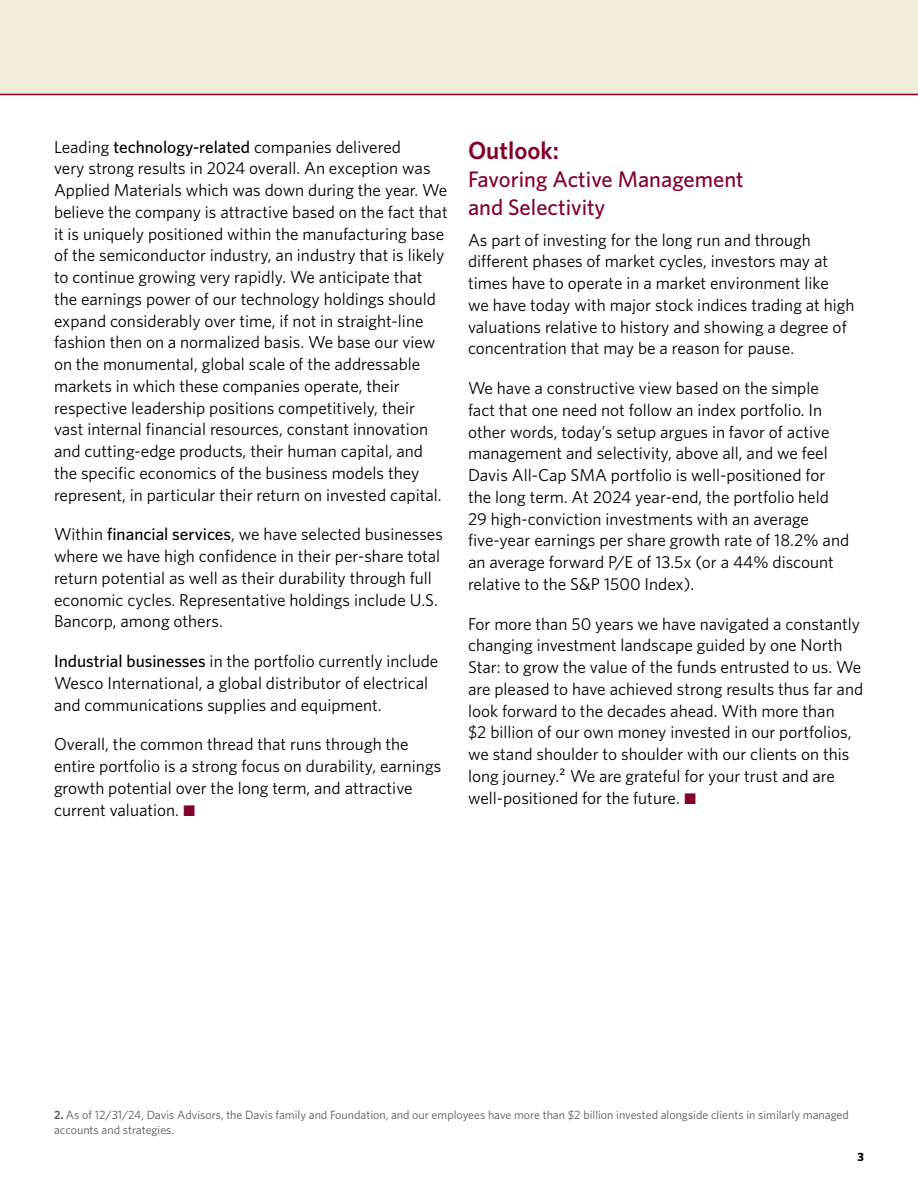
<style>
.page{position:relative;width:918px;height:1188px;background:#fff}
.page>*{position:absolute;margin:0;border:0;box-sizing:border-box;transform-origin:0 0}
.Body{font:600 24.75px "Whitney";color:#840029}
.Body-2{font:500 22.5px/28.2px "Whitney";color:#840029}
.Body-3{font:17.25px/21.8px "Whitney";color:#000}
.Footnote_first{font:12px/15px "Whitney";color:#58595b}
.t1{font:700 12px "Whitney";color:#000}
.s1{font-weight:500}
.s2{font-family:"Mercury Text G1";color:#840029}
.s3{font-weight:600}
</style>
<div class="page">
<div style="left:0;top:0;width:918px;height:94px;background:#f0eedb"></div>
<hr style="left:0;top:94px;width:918px;height:1px;background:#840029">
<p class="Body-3" style="left:54px;top:135px;width:395px">Leading <span class="s1">technology-related</span> companies delivered<br>very strong results in 2024 overall. An exception was Applied Materials which was down during the year. We believe the company is attractive based on the fact that it is uniquely positioned within the manufacturing base of the semiconductor industry, an industry that is likely to continue growing very rapidly. We anticipate that the earnings power of our technology holdings should expand considerably over time, if not in straight-line fashion then on a normalized basis. We base our view on the monumental, global scale of the addressable markets in which these companies operate, their respective leadership positions competitively, their vast internal financial resources, constant innovation and cutting-edge products, their human capital, and the specific economics of the business models they represent, in particular their return on invested capital.</p>
<p class="Body-3" style="left:54px;top:523px;width:391px">Within <span class="s1">financial services</span>, we have selected businesses where we have high confidence in their per-share total return potential as well as their durability through full economic cycles. Representative holdings include U.S.<br>Bancorp, among others.</p>
<p class="Body-3" style="left:54px;top:650px;width:386px"><span class="s1">Industrial businesses</span> in the portfolio currently include<br>Wesco International, a global distributor of electrical and communications supplies and equipment.</p>
<p class="Body-3" style="left:54px;top:733px;width:389px">Overall, the common thread that runs through the entire portfolio is a strong focus on durability, earnings growth potential over the long term, and attractive current valuation. <span class="s2">•</span></p>
<p class="Body" style="left:468px;top:133px;width:92px">Outlook:</p>
<p class="Body-2" style="left:468px;top:164px;width:277px">Favoring Active Management and Selectivity</p>
<p class="Body-3" style="left:468px;top:228px;width:388px">As part of investing for the long run and through different phases of market cycles, investors may at times have to operate in a market environment like<br>we have today with major stock indices trading at high valuations relative to history and showing a degree of concentration that may be a reason for pause.</p>
<p class="Body-3" style="left:468px;top:377px;width:383px">We have a constructive view based on the simple fact that one need not follow an index portfolio. In other words, today’s setup argues in favor of active management and selectivity, above all, and we feel Davis All-Cap SMA portfolio is well-positioned for the long term. At 2024 year-end, the portfolio held 29 high-conviction investments with an average five-year earnings per share growth rate of 18.2% and an average forward P/E of 13.5x (or a 44% discount relative to the S&amp;P 1500 Index).</p>
<p class="Body-3" style="left:468px;top:612px;width:397px">For more than 50 years we have navigated a constantly changing investment landscape guided by one North Star: to grow the value of the funds entrusted to us. We are pleased to have achieved strong results thus far and look forward to the decades ahead. With more than<br>$2 billion of our own money invested in our portfolios, we stand shoulder to shoulder with our clients on this long journey.2 We are grateful for your trust and are well-positioned for the future. <span class="s2">•</span></p>
<p class="Footnote_first" style="left:54px;top:1107px;width:796px"><span class="s3">2.</span> As of 12/31/24, Davis Advisors, the Davis family and Foundation, and our employees have more than $2 billion invested alongside clients in similarly managed accounts and strategies.</p>
<p class="t1" style="left:857px;top:1149px;width:8px">3</p>
</div>
